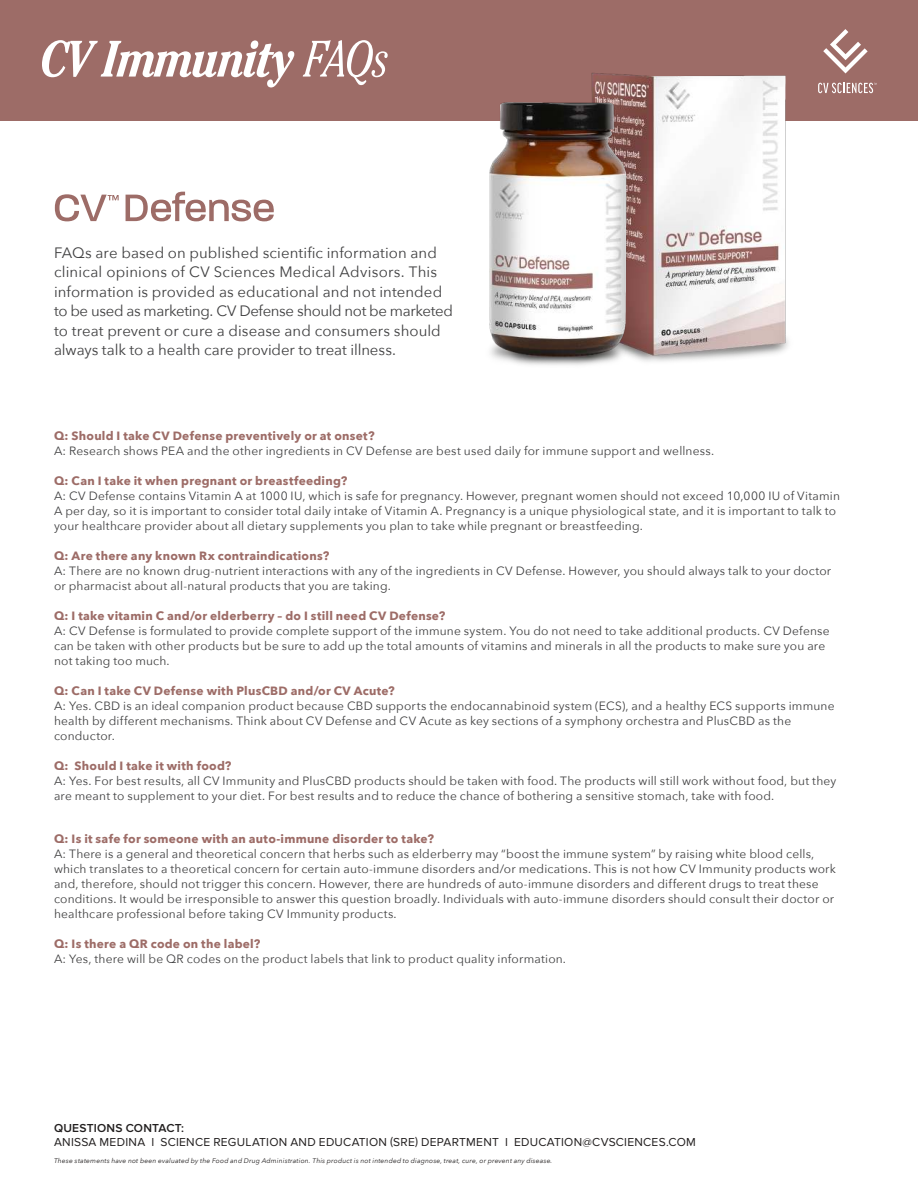
<style>
.page{position:relative;width:918px;height:1188px;background:#fff}
.page>*{position:absolute;margin:0;border:0;box-sizing:border-box;transform-origin:0 0}
.t1{font:italic 700 condensed 51px "Cheltenham Std";letter-spacing:-.03em;color:#fff}
.t2{font:15px/19.5px "Avenir Next";letter-spacing:.005em;color:#404041}
.t3{font:12px/15px "Avenir Next";letter-spacing:.015em;color:#404041}
.t4{font:700 12px "Avenir Next";letter-spacing:.02em;color:#9d6c67}
.t5{font:12px "Proxima Nova";letter-spacing:.02em;color:#221f1f}
.t6{font:600 12px "Proxima Nova";letter-spacing:.02em;color:#221f1f}
.t7{font:italic 6.75px "Avenir Next";letter-spacing:.025em;color:#221f1f}
.s1{font-weight:300}
</style>
<div class="page">
<svg style="left:55px;top:194px;width:64px;height:27px"></svg>
<svg style="left:126px;top:192px;width:148px;height:29px"></svg>
<div style="left:0;top:0;width:918px;height:121px;background:#9d6c67"></div>
<svg style="left:823px;top:29px;width:45px;height:44px"></svg>
<svg style="left:818px;top:83px;width:59px;height:10px"></svg>
<img style="left:591px;top:73px;width:198px;height:289px">
<img style="left:489px;top:82px;width:158px;height:283px">
<h1 class="t1" style="left:40px;top:40px;width:351px">CV Immunity <span class="s1">FAQs</span></h1>
<p class="t2" style="left:54px;top:242px;width:401px">FAQs are based on published scientific information and clinical opinions of CV Sciences Medical Advisors. This information is provided as educational and not intended to be used as marketing. CV Defense should not be marketed to treat prevent or cure a disease and consumers should always talk to a health care provider to treat illness.</p>
<p class="t4" style="left:54px;top:430px;width:322px">Q: Should I take CV Defense preventively or at onset?</p>
<p class="t3" style="left:54px;top:442px;width:662px">A: Research shows PEA and the other ingredients in CV Defense are best used daily for immune support and wellness.</p>
<p class="t4" style="left:54px;top:475px;width:295px">Q: Can I take it when pregnant or breastfeeding?</p>
<p class="t3" style="left:54px;top:487px;width:787px">A: CV Defense contains Vitamin A at 1000 IU, which is safe for pregnancy. However, pregnant women should not exceed 10,000 IU of Vitamin<br>A per day, so it is important to consider total daily intake of Vitamin A. Pregnancy is a unique physiological state, and it is important to talk to your healthcare provider about all dietary supplements you plan to take while pregnant or breastfeeding.</p>
<p class="t4" style="left:54px;top:550px;width:277px">Q: Are there any known Rx contraindications?</p>
<p class="t3" style="left:54px;top:562px;width:779px">A: There are no known drug-nutrient interactions with any of the ingredients in CV Defense. However, you should always talk to your doctor or pharmacist about all-natural products that you are taking.</p>
<p class="t4" style="left:54px;top:610px;width:393px">Q: I take vitamin C and/or elderberry – do I still need CV Defense?</p>
<p class="t3" style="left:54px;top:622px;width:777px">A: CV Defense is formulated to provide complete support of the immune system. You do not need to take additional products. CV Defense can be taken with other products but be sure to add up the total amounts of vitamins and minerals in all the products to make sure you are not taking too much.</p>
<p class="t4" style="left:54px;top:685px;width:342px">Q: Can I take CV Defense with PlusCBD and/or CV Acute?</p>
<p class="t3" style="left:54px;top:697px;width:782px">A: Yes. CBD is an ideal companion product because CBD supports the endocannabinoid system (ECS), and a healthy ECS supports immune health by different mechanisms. Think about CV Defense and CV Acute as key sections of a symphony orchestra and PlusCBD as the conductor.</p>
<p class="t4" style="left:54px;top:760px;width:179px">Q: Should I take it with food?</p>
<p class="t3" style="left:54px;top:772px;width:784px">A: Yes. For best results, all CV Immunity and PlusCBD products should be taken with food. The products will still work without food, but they are meant to supplement to your diet. For best results and to reduce the chance of bothering a sensitive stomach, take with food.</p>
<p class="t4" style="left:54px;top:834px;width:381px">Q: Is it safe for someone with an auto-immune disorder to take?</p>
<p class="t3" style="left:54px;top:846px;width:783px">A: There is a general and theoretical concern that herbs such as elderberry may “boost the immune system” by raising white blood cells, which translates to a theoretical concern for certain auto-immune disorders and/or medications. This is not how CV Immunity products work and, therefore, should not trigger this concern. However, there are hundreds of auto-immune disorders and different drugs to treat these conditions. It would be irresponsible to answer this question broadly. Individuals with auto-immune disorders should consult their doctor or healthcare professional before taking CV Immunity products.</p>
<p class="t4" style="left:54px;top:939px;width:208px">Q: Is there a QR code on the label?</p>
<p class="t3" style="left:54px;top:951px;width:514px">A: Yes, there will be QR codes on the product labels that link to product quality information.</p>
<p class="t6" style="left:54px;top:1123px;width:132px">QUESTIONS CONTACT:</p>
<p class="t5" style="left:54px;top:1137px;width:643px">ANISSA MEDINA I SCIENCE REGULATION AND EDUCATION (SRE) DEPARTMENT I EDUCATION@CVSCIENCES.COM</p>
<p class="t7" style="left:54px;top:1158px;width:500px">These statements have not been evaluated by the Food and Drug Administration. This product is not intended to diagnose, treat, cure, or prevent any disease.</p>
</div>
